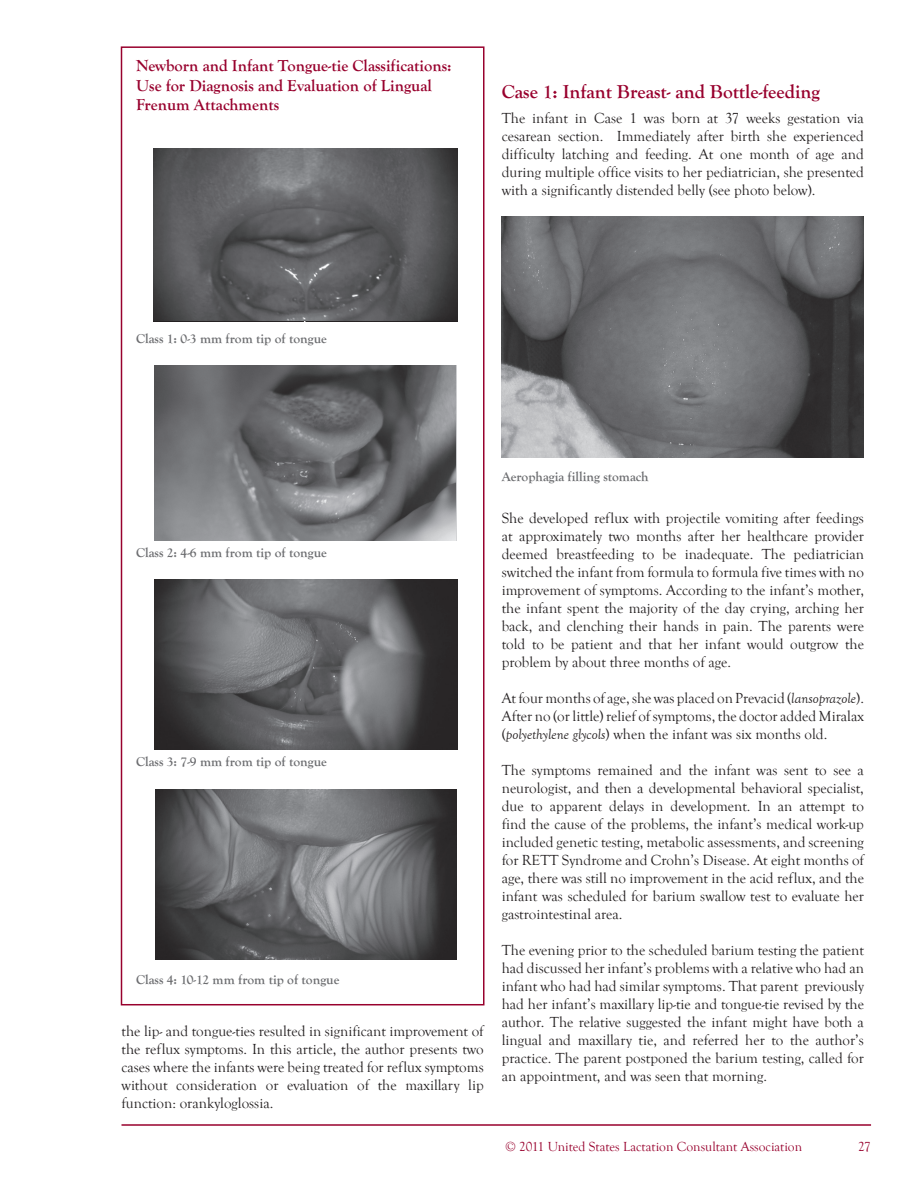
<style>
.page{position:relative;width:918px;height:1188px;background:#fff}
.page>*{position:absolute;margin:0;border:0;box-sizing:border-box;transform-origin:0 0}
.t1{font:700 19.5px "Goudy Old Style T";color:#98012d}
.t2{font:700 16.5px/19.8px "Goudy Old Style T";color:#98012d}
.t3{font:15px/18px "Goudy Old Style T";color:#231f20;text-align:justify}
.t4{font:700 13.5px "Goudy Old Style T";color:#6c6d70}
.t5{font:13.5px "Goudy Old Style T";color:#98012d}
.s1{font-style:italic}
</style>
<div class="page">
<hr style="left:122px;top:1124px;width:749px;height:2px;background:#98012d">
<img style="left:502px;top:216px;width:362px;height:242px">
<div style="left:121px;top:46px;width:363px;height:959px;border:2px solid #98012d"></div>
<img style="left:154px;top:149px;width:304px;height:172px">
<img style="left:155px;top:366px;width:301px;height:174px">
<img style="left:154px;top:580px;width:303px;height:170px">
<img style="left:155px;top:790px;width:301px;height:169px">
<p class="t2" style="left:136px;top:56px;width:317px">Newborn and Infant Tongue-tie Classifications:<br>Use for Diagnosis and Evaluation of Lingual<br>Frenum Attachments</p>
<h1 class="t1" style="left:502px;top:81px;width:320px">Case 1: Infant Breast- and Bottle-feeding</h1>
<p class="t3" style="left:502px;top:110px;width:364px">The infant in Case 1 was born at 37 weeks gestation via cesarean section. Immediately after birth she experienced difficulty latching and feeding. At one month of age and during multiple office visits to her pediatrician, she presented with a significantly distended belly (see photo below).</p>
<p class="t4" style="left:136px;top:331px;width:192px">Class 1: 0-3 mm from tip of tongue</p>
<p class="t4" style="left:136px;top:545px;width:192px">Class 2: 4-6 mm from tip of tongue</p>
<p class="t4" style="left:136px;top:754px;width:192px">Class 3: 7-9 mm from tip of tongue</p>
<p class="t4" style="left:136px;top:972px;width:205px">Class 4: 10-12 mm from tip of tongue</p>
<p class="t3" style="left:122px;top:1023px;width:364px">the lip- and tongue-ties resulted in significant improvement of the reflux symptoms. In this article, the author presents two cases where the infants were being treated for reflux symptoms without consideration or evaluation of the maxillary lip function: orankyloglossia.</p>
<p class="t4" style="left:502px;top:469px;width:148px">Aerophagia filling stomach</p>
<p class="t3" style="left:502px;top:510px;width:364px">She developed reflux with projectile vomiting after feedings at approximately two months after her healthcare provider deemed breastfeeding to be inadequate. The pediatrician switched the infant from formula to formula five times with no improvement of symptoms. According to the infant’s mother, the infant spent the majority of the day crying, arching her back, and clenching their hands in pain. The parents were told to be patient and that her infant would outgrow the problem by about three months of age.</p>
<p class="t3" style="left:502px;top:690px;width:364px">At four months of age, she was placed on Prevacid (<span class="s1">lansoprazole</span>).<br>After no (or little) relief of symptoms, the doctor added Miralax (<span class="s1">polyethylene glycols</span>) when the infant was six months old.</p>
<p class="t3" style="left:502px;top:762px;width:364px">The symptoms remained and the infant was sent to see a neurologist, and then a developmental behavioral specialist, due to apparent delays in development. In an attempt to find the cause of the problems, the infant’s medical work-up included genetic testing, metabolic assessments, and screening for RETT Syndrome and Crohn’s Disease. At eight months of age, there was still no improvement in the acid reflux, and the infant was scheduled for barium swallow test to evaluate her gastrointestinal area.</p>
<p class="t3" style="left:502px;top:942px;width:364px">The evening prior to the scheduled barium testing the patient had discussed her infant’s problems with a relative who had an infant who had had similar symptoms. That parent previously had her infant’s maxillary lip-tie and tongue-tie revised by the author. The relative suggested the infant might have both a lingual and maxillary tie, and referred her to the author’s practice. The parent postponed the barium testing, called for an appointment, and was seen that morning.</p>
<p class="t5" style="left:505px;top:1139px;width:298px">© 2011 United States Lactation Consultant Association</p>
<p class="t5" style="left:858px;top:1139px;width:14px">27</p>
</div>
